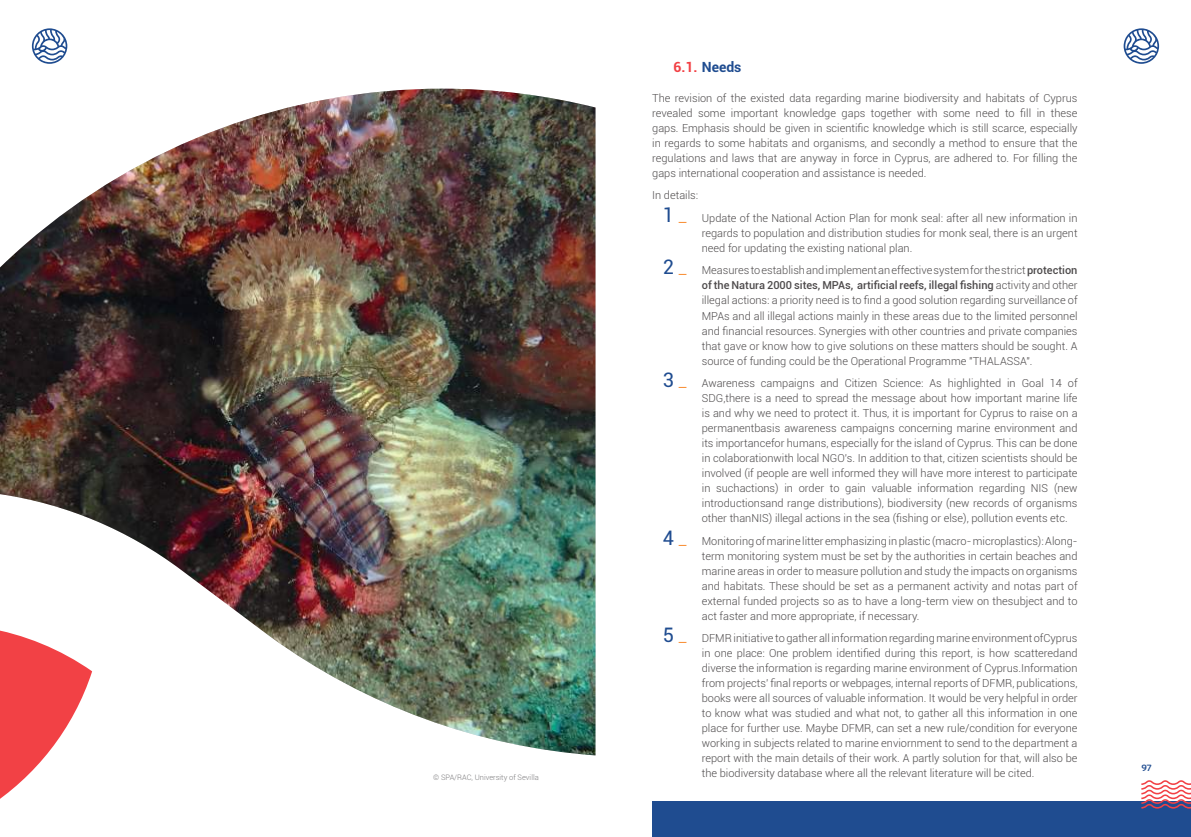
<style>
.page{position:relative;width:1191px;height:837px;background:#fff}
.page>*{position:absolute;margin:0;border:0;box-sizing:border-box;transform-origin:0 0}
.t1{font:700 14px "Roboto";color:#1f4c90}
.t2{font:300 11px/15px "Roboto";color:#4e4b4c;text-align:justify}
.t3{font:700 9px "Ko Ho";color:#1f4c90}
.t4{font:300 7.5px "Roboto";color:#7d7c7e}
.s1{color:#f24145}
.s2{font-weight:400;font-size:20px;color:#1f4c90}
.s3{font-size:18px;color:#f8821e}
.s4{font-weight:500}
</style>
<div class="page">
<svg style="left:0;top:755px;width:46px;height:44px"></svg>
<img style="left:0;top:89px;width:595px;height:666px">
<div style="left:652px;top:801px;width:539px;height:35px;background:#1f4c90"></div>
<svg style="left:1141px;top:780px;width:50px;height:28px"></svg>
<svg style="left:32px;top:28px;width:35px;height:36px"></svg>
<svg style="left:1123px;top:28px;width:36px;height:36px"></svg>
<p class="t4" style="left:433px;top:772px;width:107px">© SPA/RAC, University of Sevilla</p>
<p class="t1" style="left:673px;top:57px;width:69px"><span class="s1">6.1.</span> Needs</p>
<p class="t2" style="left:652px;top:90px;width:427px">The revision of the existed data regarding marine biodiversity and habitats of Cyprus revealed some important knowledge gaps together with some need to fill in these gaps. Emphasis should be given in scientific knowledge which is still scarce, especially in regards to some habitats and organisms, and secondly a method to ensure that the regulations and laws that are anyway in force in Cyprus, are adhered to. For filling the gaps international cooperation and assistance is needed.</p>
<p class="t2" style="left:663px;top:184px;width:416px;line-height:22.5px;text-indent:-11px">In details:<br><span class="s2">1</span> <span class="s3">_</span> Update of the National Action Plan for monk seal: after all new information in</p>
<p class="t2" style="left:702px;top:225px;width:377px">regards to population and distribution studies for monk seal, there is an urgent need for updating the existing national plan.</p>
<p class="t2" style="left:702px;top:262px;width:377px;text-indent:-39px"><span class="s2">2</span> <span class="s3">_</span> Measures to establish and implement an effective system for the strict <span class="s4">protection of the Natura 2000 sites, MPAs, artificial reefs, illegal fishing</span> activity and other illegal actions: a priority need is to find a good solution regarding surveillance of MPAs and all illegal actions mainly in these areas due to the limited personnel and financial resources. Synergies with other countries and private companies that gave or know how to give solutions on these matters should be sought. A source of funding could be the Operational Programme "THALASSA".</p>
<p class="t2" style="left:702px;top:375px;width:377px;text-indent:-39px"><span class="s2">3</span> <span class="s3">_</span> Awareness campaigns and Citizen Science: As highlighted in Goal 14 of SDG,there is a need to spread the message about how important marine life is and why we need to protect it. Thus, it is important for Cyprus to raise on a permanentbasis awareness campaigns concerning marine environment and its importancefor humans, especially for the island of Cyprus. This can be done in colaborationwith local NGO's. In addition to that, citizen scientists should be involved (if people are well informed they will have more interest to participate in suchactions) in order to gain valuable information regarding NIS (new introductionsand range distributions), biodiversity (new records of organisms other thanNIS) illegal actions in the sea (fishing or else), pollution events etc.</p>
<p class="t2" style="left:702px;top:532px;width:377px;text-indent:-39px"><span class="s2">4</span> <span class="s3">_</span> Monitoring of marine litter emphasizing in plastic (macro- microplastics): Along&shy;term monitoring system must be set by the authorities in certain beaches and marine areas in order to measure pollution and study the impacts on organisms and habitats. These should be set as a permanent activity and notas part of external funded projects so as to have a long-term view on thesubject and to act faster and more appropriate, if necessary.</p>
<p class="t2" style="left:702px;top:630px;width:377px;text-indent:-39px"><span class="s2">5</span> <span class="s3">_</span> DFMR initiative to gather all information regarding marine environment ofCyprus in one place: One problem identified during this report, is how scatteredand diverse the information is regarding marine environment of Cyprus.Information from projects' final reports or webpages, internal reports of DFMR, publications, books were all sources of valuable information. It would be very helpful in order to know what was studied and what not, to gather all this information in one place for further use. Maybe DFMR, can set a new rule/condition for everyone working in subjects related to marine enviornment to send to the department a report with the main details of their work. A partly solution for that, will also be the biodiversity database where all the relevant literature will be cited.</p>
<p class="t3" style="left:1141px;top:759px;width:12px">97</p>
</div>
